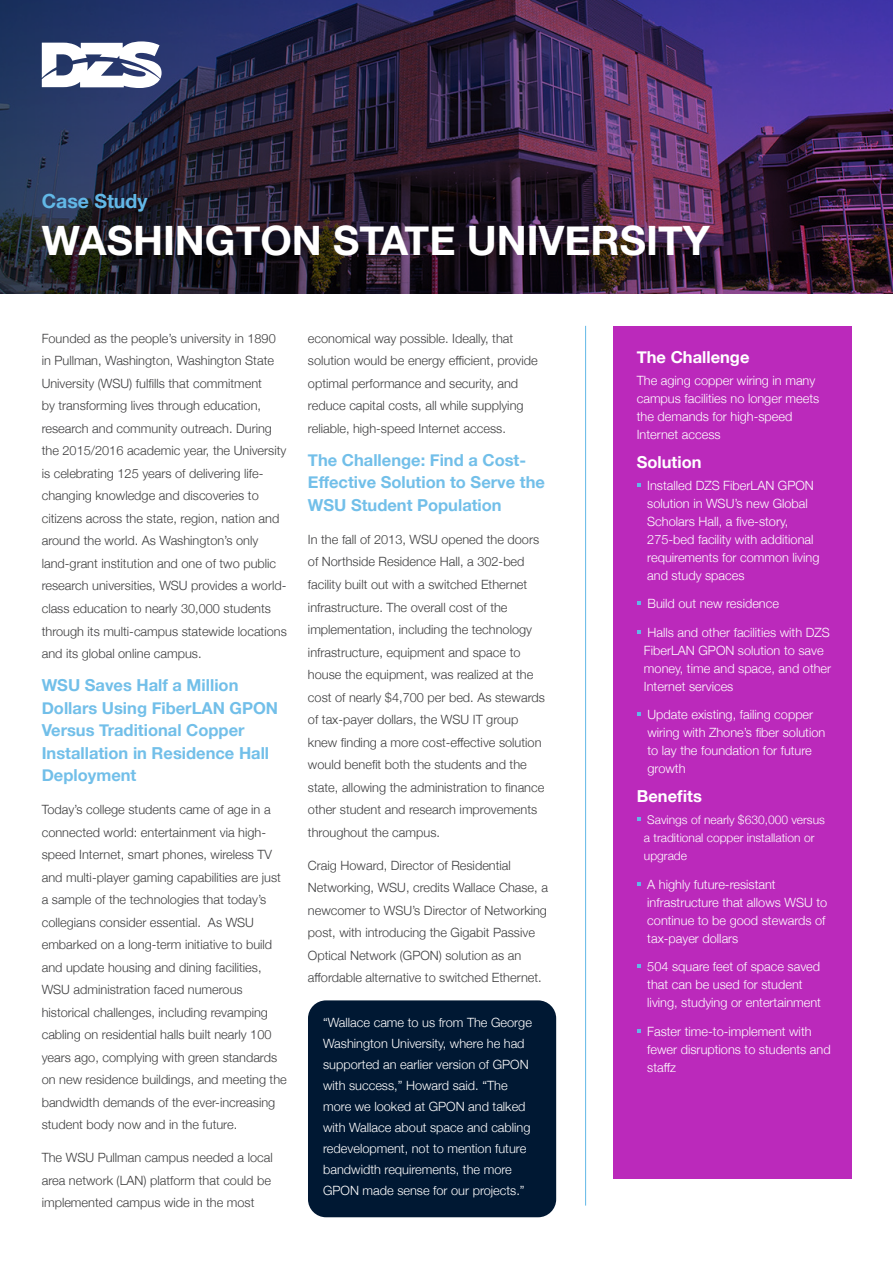
<style>
.page{position:relative;width:893px;height:1263px;background:#fff}
.page>*{position:absolute;margin:0;border:0;box-sizing:border-box;transform-origin:0 0}
.Sub-heading{font:700 40.5px "Helvetica Neue";color:#fff}
.Sub-heading-2{font:700 19.5px "Helvetica Neue";color:#62b8e7}
.Body_copy_black{font:700 16.5px/22.5px "Helvetica Neue";color:#72bfe9}
.Heading_blue{font:700 16.5px "Helvetica Neue";color:#fff}
.Body_copy_black-2{font:300 12.75px/22.5px "Helvetica Neue";color:#3e3e3f}
.Pull-Quote{font:300 12.75px/18px "Helvetica Neue";color:#fff}
.Body_copy_black-3{font:300 12.75px/21px "Helvetica Neue";color:#fff}
.Pull-Quote-2{font:300 12px/18px "Helvetica Neue";color:#fff}
</style>
<div class="page">
<img style="left:0;top:0;width:893px;height:293px">
<div style="left:614px;top:326px;width:238px;height:853px;background:#bb29bb"></div>
<svg style="left:637px;top:483px;width:4px;height:4px"></svg>
<svg style="left:637px;top:601px;width:4px;height:4px"></svg>
<svg style="left:637px;top:630px;width:4px;height:4px"></svg>
<svg style="left:637px;top:712px;width:4px;height:4px"></svg>
<svg style="left:637px;top:817px;width:4px;height:4px"></svg>
<svg style="left:637px;top:882px;width:4px;height:4px"></svg>
<svg style="left:637px;top:964px;width:4px;height:4px"></svg>
<svg style="left:637px;top:1029px;width:4px;height:4px"></svg>
<div style="left:308px;top:1000px;width:248px;height:217px;background:#001833;border-radius:18px"></div>
<hr style="left:585px;top:326px;width:1px;height:879px;background:#62b8e7">
<svg style="left:42px;top:41px;width:120px;height:47px"></svg>
<p class="Sub-heading-2" style="left:42px;top:186px;width:107px">Case Study</p>
<p class="Sub-heading" style="left:42px;top:208px;width:670px">WASHINGTON STATE UNIVERSITY</p>
<p class="Body_copy_black-2" style="left:42px;top:326px;width:247px">Founded as the people’s university in 1890 in Pullman, Washington, Washington State University (WSU) fulfills that commitment<br>by transforming lives through education, research and community outreach. During the 2015/2016 academic year, the University is celebrating 125 years of delivering life&shy;changing knowledge and discoveries to citizens across the state, region, nation and around the world. As Washington’s only land-grant institution and one of two public research universities, WSU provides a world&shy;class education to nearly 30,000 students through its multi-campus statewide locations and its global online campus.</p>
<p class="Body_copy_black" style="left:42px;top:674px;width:238px">WSU Saves Half a Million<br>Dollars Using FiberLAN GPON<br>Versus Traditional Copper<br>Installation in Residence Hall<br>Deployment</p>
<p class="Body_copy_black-2" style="left:42px;top:797px;width:247px">Today’s college students came of age in a connected world: entertainment via high&shy;speed Internet, smart phones, wireless TV and multi-player gaming capabilities are just a sample of the technologies that today’s collegians consider essential. As WSU embarked on a long-term initiative to build and update housing and dining facilities, WSU administration faced numerous historical challenges, including revamping cabling on residential halls built nearly 100 years ago, complying with green standards on new residence buildings, and meeting the bandwidth demands of the ever-increasing student body now and in the future.</p>
<p class="Body_copy_black-2" style="left:42px;top:1145px;width:232px">The WSU Pullman campus needed a local area network (LAN) platform that could be implemented campus wide in the most</p>
<p class="Body_copy_black-2" style="left:308px;top:326px;width:231px">economical way possible. Ideally, that solution would be energy efficient, provide optimal performance and security, and reduce capital costs, all while supplying reliable, high-speed Internet access.</p>
<p class="Body_copy_black" style="left:308px;top:449px;width:238px">The Challenge: Find a Cost-<br>Effective Solution to Serve the<br>WSU Student Population</p>
<p class="Body_copy_black-2" style="left:308px;top:527px;width:238px">In the fall of 2013, WSU opened the doors of Northside Residence Hall, a 302-bed facility built out with a switched Ethernet infrastructure. The overall cost of the implementation, including the technology infrastructure, equipment and space to house the equipment, was realized at the cost of nearly $4,700 per bed. As stewards of tax-payer dollars, the WSU IT group knew finding a more cost-effective solution would benefit both the students and the state, allowing the administration to finance other student and research improvements throughout the campus.</p>
<p class="Body_copy_black-2" style="left:308px;top:853px;width:241px">Craig Howard, Director of Residential Networking, WSU, credits Wallace Chase, a newcomer to WSU’s Director of Networking post, with introducing the Gigabit Passive Optical Network (GPON) solution as an affordable alternative to switched Ethernet.</p>
<p class="Body_copy_black-3" style="left:323px;top:1011px;width:210px">“Wallace came to us from The George Washington University, where he had supported an earlier version of GPON with success,” Howard said. “The more we looked at GPON and talked with Wallace about space and cabling redevelopment, not to mention future bandwidth requirements, the more GPON made sense for our projects.”</p>
<p class="Heading_blue" style="left:637px;top:344px;width:114px">The Challenge</p>
<p class="Pull-Quote" style="left:637px;top:371px;width:184px">The aging copper wiring in many campus facilities no longer meets the demands for high-speed<br>Internet access</p>
<p class="Heading_blue" style="left:637px;top:449px;width:66px">Solution</p>
<p class="Pull-Quote" style="left:647px;top:475px;width:174px">Installed DZS FiberLAN GPON solution in WSU’s new Global<br>Scholars Hall, a five-story,<br>275-bed facility with additional requirements for common living and study spaces</p>
<p class="Pull-Quote" style="left:647px;top:594px;width:133px">Build out new residence</p>
<p class="Pull-Quote" style="left:644px;top:622px;width:189px">Halls and other facilities with DZS<br>FiberLAN GPON solution to save money, time and space, and other<br>Internet services</p>
<p class="Pull-Quote" style="left:647px;top:705px;width:179px">Update existing, failing copper wiring with Zhone’s fiber solution to lay the foundation for future growth</p>
<p class="Heading_blue" style="left:637px;top:783px;width:67px">Benefits</p>
<p class="Pull-Quote-2" style="left:644px;top:810px;width:182px">Savings of nearly $630,000 versus a traditional copper installation or upgrade</p>
<p class="Pull-Quote" style="left:647px;top:874px;width:181px">A highly future-resistant infrastructure that allows WSU to continue to be good stewards of tax-payer dollars</p>
<p class="Pull-Quote" style="left:647px;top:957px;width:175px">504 square feet of space saved that can be used for student living, studying or entertainment</p>
<p class="Pull-Quote" style="left:647px;top:1021px;width:185px">Faster time-to-implement with fewer disruptions to students and staffz</p>
</div>
